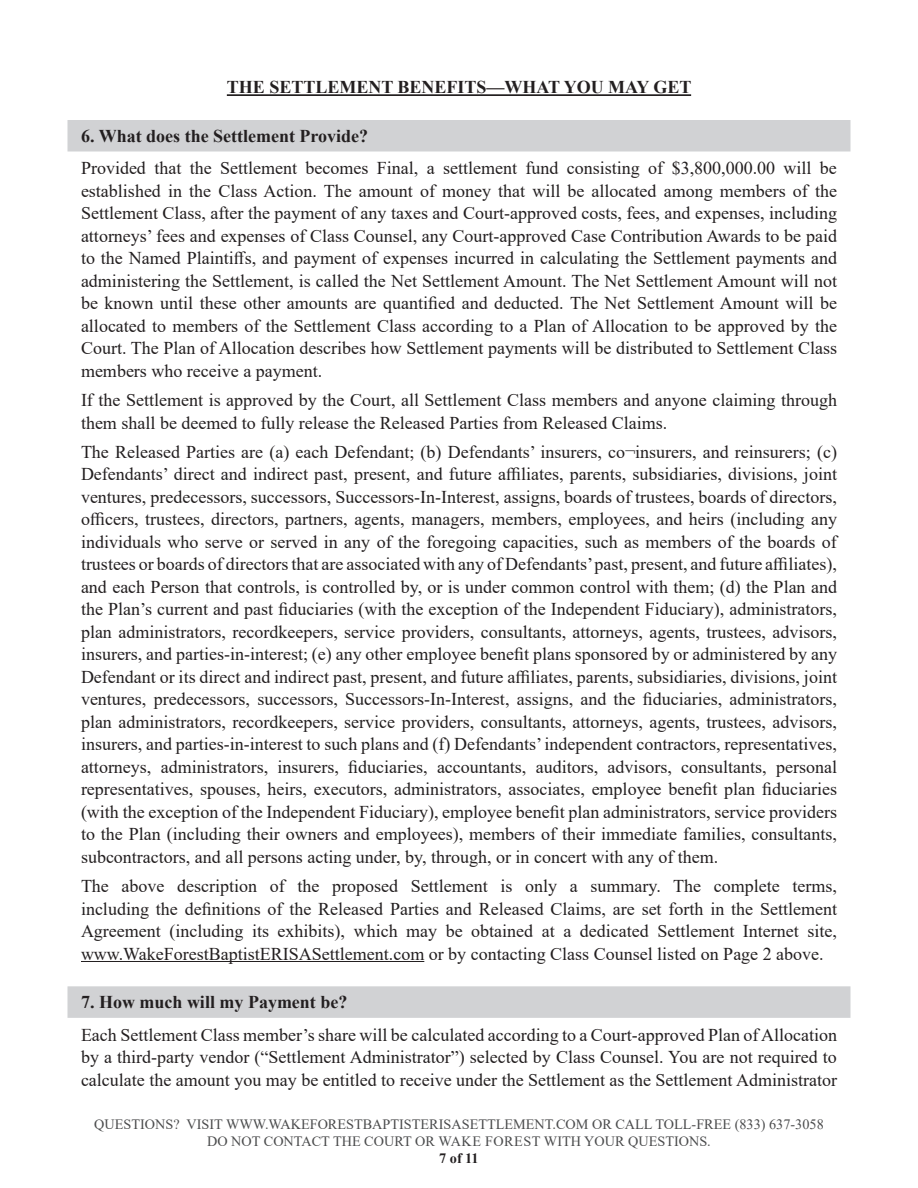
<style>
.page{position:relative;width:918px;height:1188px;background:#fff}
.page>*{position:absolute;margin:0;border:0;box-sizing:border-box;transform-origin:0 0}
.t1{font:18px/22.5px "Times New Roman";color:#231f20;text-align:justify}
.t2{font:700 18px "Times New Roman";color:#231f20}
.t3{font:14.25px/17.1px "Times New Roman";color:#4b4c4d;text-align:center}
.t4{font:700 14.25px "Times New Roman";color:#231f20}
</style>
<div class="page">
<hr style="left:227px;top:94px;width:464px;height:2px;background:#231f20">
<div style="left:68px;top:120px;width:782px;height:32px;background:#d1d2d4"></div>
<hr style="left:81px;top:961px;width:343px;height:1px;background:#231f20">
<div style="left:68px;top:986px;width:782px;height:32px;background:#d1d2d4"></div>
<p class="t2" style="left:227px;top:74px;width:466px">THE SETTLEMENT BENEFITS—WHAT YOU MAY GET</p>
<p class="t2" style="left:81px;top:123px;width:289px">6. What does the Settlement Provide?</p>
<p class="t1" style="left:81px;top:156px;width:758px">Provided that the Settlement becomes Final, a settlement fund consisting of $3,800,000.00 will be established in the Class Action. The amount of money that will be allocated among members of the Settlement Class, after the payment of any taxes and Court-approved costs, fees, and expenses, including attorneys’ fees and expenses of Class Counsel, any Court-approved Case Contribution Awards to be paid to the Named Plaintiffs, and payment of expenses incurred in calculating the Settlement payments and administering the Settlement, is called the Net Settlement Amount. The Net Settlement Amount will not be known until these other amounts are quantified and deducted. The Net Settlement Amount will be allocated to members of the Settlement Class according to a Plan of Allocation to be approved by the Court. The Plan of Allocation describes how Settlement payments will be distributed to Settlement Class members who receive a payment.</p>
<p class="t1" style="left:81px;top:388px;width:758px">If the Settlement is approved by the Court, all Settlement Class members and anyone claiming through them shall be deemed to fully release the Released Parties from Released Claims.</p>
<p class="t1" style="left:81px;top:440px;width:758px">The Released Parties are (a) each Defendant; (b) Defendants’ insurers, co¬insurers, and reinsurers; (c)<br>Defendants’ direct and indirect past, present, and future affiliates, parents, subsidiaries, divisions, joint ventures, predecessors, successors, Successors-In-Interest, assigns, boards of trustees, boards of directors, officers, trustees, directors, partners, agents, managers, members, employees, and heirs (including any individuals who serve or served in any of the foregoing capacities, such as members of the boards of trustees or boards of directors that are associated with any of Defendants’ past, present, and future affiliates), and each Person that controls, is controlled by, or is under common control with them; (d) the Plan and the Plan’s current and past fiduciaries (with the exception of the Independent Fiduciary), administrators, plan administrators, recordkeepers, service providers, consultants, attorneys, agents, trustees, advisors, insurers, and parties-in-interest; (e) any other employee benefit plans sponsored by or administered by any Defendant or its direct and indirect past, present, and future affiliates, parents, subsidiaries, divisions, joint ventures, predecessors, successors, Successors-In-Interest, assigns, and the fiduciaries, administrators, plan administrators, recordkeepers, service providers, consultants, attorneys, agents, trustees, advisors, insurers, and parties-in-interest to such plans and (f) Defendants’ independent contractors, representatives, attorneys, administrators, insurers, fiduciaries, accountants, auditors, advisors, consultants, personal representatives, spouses, heirs, executors, administrators, associates, employee benefit plan fiduciaries (with the exception of the Independent Fiduciary), employee benefit plan administrators, service providers to the Plan (including their owners and employees), members of their immediate families, consultants, subcontractors, and all persons acting under, by, through, or in concert with any of them.</p>
<p class="t1" style="left:81px;top:874px;width:758px">The above description of the proposed Settlement is only a summary. The complete terms, including the definitions of the Released Parties and Released Claims, are set forth in the Settlement Agreement (including its exhibits), which may be obtained at a dedicated Settlement Internet site, www.WakeForestBaptistERISASettlement.com or by contacting Class Counsel listed on Page 2 above.</p>
<p class="t2" style="left:81px;top:989px;width:268px">7. How much will my Payment be?</p>
<p class="t1" style="left:81px;top:1023px;width:758px">Each Settlement Class member’s share will be calculated according to a Court-approved Plan of Allocation by a third-party vendor (“Settlement Administrator”) selected by Class Counsel. You are not required to calculate the amount you may be entitled to receive under the Settlement as the Settlement Administrator</p>
<p class="t3" style="left:94px;top:1115px;width:731px">QUESTIONS? VISIT WWW.WAKEFORESTBAPTISTERISASETTLEMENT.COM OR CALL TOLL-FREE (833) 637-3058<br>DO NOT CONTACT THE COURT OR WAKE FOREST WITH YOUR QUESTIONS.</p>
<p class="t4" style="left:439px;top:1148px;width:41px">7 of 11</p>
</div>
